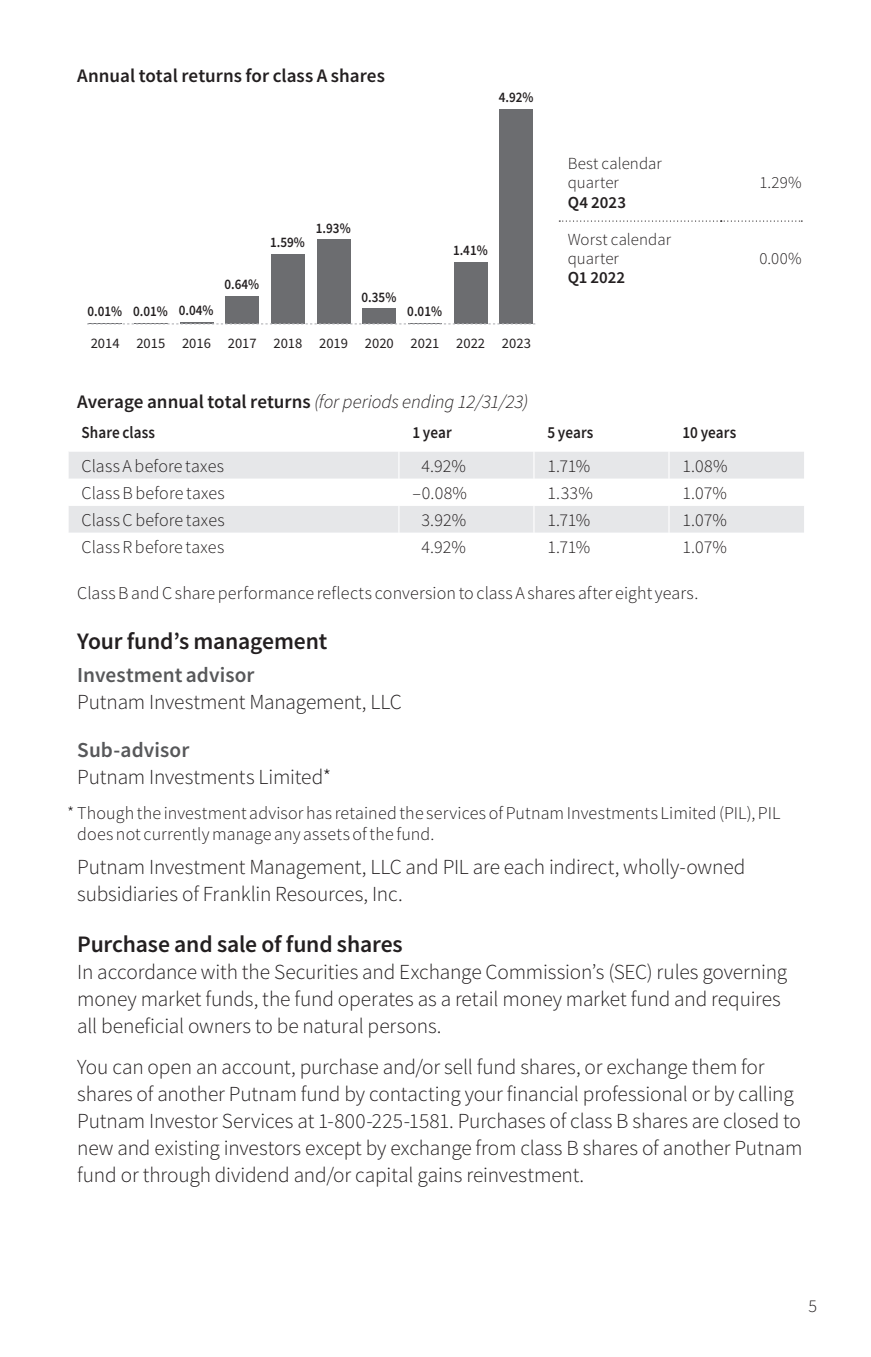
<style>
.page{position:relative;width:871px;height:1357px;background:#fff}
.page>*{position:absolute;margin:0;border:0;box-sizing:border-box;transform-origin:0 0}
.SubHead_1{font:600 23.62px "Source Sans Pro";letter-spacing:-.01em;color:#231f20}
.Text{font:300 21.38px/27px "Source Sans Pro";letter-spacing:-.005em;color:#231f20}
.SubHead_2{font:600 21.38px "Source Sans Pro";letter-spacing:.005em;color:#57585a}
.SubHead_3{font:italic 300 19.12px "Source Sans Pro";letter-spacing:-.005em;color:#231f20}
.SubHead_3-2{font:600 19.12px "Source Sans Pro";color:#231f20}
.Table_Left{font:300 18px "Source Sans Pro";letter-spacing:.005em;color:#231f20}
.Foot_symbol2{font:300 18px/21.4px "Source Sans Pro";letter-spacing:.01em;color:#231f20}
.Foot_no_symbol{font:300 18px "Source Sans Pro";letter-spacing:.005em;color:#231f20}
.Chart_Table_Stub{font:300 16.88px/19.1px "Source Sans Pro";color:#231f20}
.Table_ColHd_Left{font:600 16.88px "Source Sans Pro";letter-spacing:.005em;color:#231f20;scale:.9 1}
.Chart_Table_Column{font:300 16.88px "Source Sans Pro";color:#231f20}
.t1{font:600 14.62px/31.9px "Source Sans Pro";color:#231f20;scale:.9 1}
.t2{font:14.62px "Source Sans Pro";color:#231f20}
.s1{font-weight:400}
.s2{font-weight:600}
.s3{font-weight:600;font-style:normal}
</style>
<div class="page">
<hr style="left:180px;top:322px;width:33px;height:2px;background:#6c6d70">
<div style="left:225px;top:296px;width:34px;height:28px;background:#6c6d70"></div>
<div style="left:271px;top:254px;width:34px;height:70px;background:#6c6d70"></div>
<div style="left:317px;top:240px;width:33px;height:84px;background:#6c6d70"></div>
<div style="left:362px;top:309px;width:34px;height:15px;background:#6c6d70"></div>
<div style="left:454px;top:262px;width:33px;height:62px;background:#6c6d70"></div>
<div style="left:500px;top:109px;width:33px;height:215px;background:#6c6d70"></div>
<svg style="left:87px;top:323px;width:448px;height:1px"></svg>
<svg style="left:559px;top:220px;width:243px;height:2px"></svg>
<div style="left:69px;top:452px;width:735px;height:27px;background:#e6e7e9"></div>
<div style="left:69px;top:506px;width:735px;height:27px;background:#e6e7e9"></div>
<svg style="left:398px;top:452px;width:1px;height:81px"></svg>
<svg style="left:533px;top:452px;width:1px;height:81px"></svg>
<svg style="left:668px;top:452px;width:1px;height:81px"></svg>
<p class="SubHead_3-2" style="left:77px;top:63px;width:309px">Annual total returns for class A shares</p>
<p class="t1" style="left:499px;top:81px;width:40px">4.92%</p>
<p class="t1" style="left:270px;top:226px;width:40px">1.59%</p>
<p class="t1" style="left:87px;top:295px;width:40px">0.01%<br><span class="s1">2014</span></p>
<p class="t1" style="left:133px;top:295px;width:40px">0.01%<br><span class="s1">2015</span></p>
<p class="t1" style="left:179px;top:294px;width:40px">0.04%</p>
<p class="t2" style="left:182px;top:334px;width:30px">2016</p>
<p class="t1" style="left:224px;top:268px;width:40px">0.64%</p>
<p class="t2" style="left:228px;top:334px;width:30px">2017</p>
<p class="t2" style="left:273px;top:334px;width:30px">2018</p>
<p class="t1" style="left:316px;top:212px;width:40px">1.93%</p>
<p class="t1" style="left:453px;top:234px;width:40px">1.41%</p>
<p class="t2" style="left:319px;top:334px;width:30px">2019</p>
<p class="t1" style="left:362px;top:280px;width:40px">0.35%</p>
<p class="t2" style="left:365px;top:334px;width:30px">2020</p>
<p class="t1" style="left:407px;top:295px;width:40px">0.01%<br><span class="s1">2021</span></p>
<p class="t2" style="left:456px;top:334px;width:30px">2022</p>
<p class="t2" style="left:502px;top:334px;width:30px">2023</p>
<p class="Chart_Table_Stub" style="left:568px;top:154px;width:96px">Best calendar quarter<br><span class="s2">Q4 2023</span></p>
<p class="Chart_Table_Stub" style="left:568px;top:230px;width:105px">Worst calendar quarter<br><span class="s2">Q1 2022</span></p>
<p class="Chart_Table_Column" style="left:759px;top:172px;width:44px">1.29%</p>
<p class="Chart_Table_Column" style="left:759px;top:248px;width:44px">0.00%</p>
<p class="SubHead_3" style="left:77px;top:389px;width:453px"><span class="s3">Average annual total returns</span> (for periods ending 12/31/23)</p>
<p class="Table_ColHd_Left" style="left:82px;top:421px;width:83px">Share class</p>
<p class="Table_ColHd_Left" style="left:412px;top:421px;width:45px">1 year</p>
<p class="Table_ColHd_Left" style="left:547px;top:421px;width:53px">5 years</p>
<p class="Table_ColHd_Left" style="left:682px;top:421px;width:61px">10 years</p>
<p class="Table_Left" style="left:82px;top:455px;width:144px">Class A before taxes</p>
<p class="Table_Left" style="left:421px;top:455px;width:46px">4.92%</p>
<p class="Table_Left" style="left:547px;top:455px;width:44px">1.71%</p>
<p class="Table_Left" style="left:682px;top:455px;width:47px">1.08%</p>
<p class="Table_Left" style="left:82px;top:482px;width:145px">Class B before taxes</p>
<p class="Table_Left" style="left:412px;top:482px;width:56px">–0.08%</p>
<p class="Table_Left" style="left:547px;top:482px;width:47px">1.33%</p>
<p class="Table_Left" style="left:682px;top:482px;width:46px">1.07%</p>
<p class="Table_Left" style="left:82px;top:509px;width:145px">Class C before taxes</p>
<p class="Table_Left" style="left:421px;top:509px;width:47px">3.92%</p>
<p class="Table_Left" style="left:547px;top:509px;width:44px">1.71%</p>
<p class="Table_Left" style="left:682px;top:509px;width:46px">1.07%</p>
<p class="Table_Left" style="left:82px;top:536px;width:144px">Class R before taxes</p>
<p class="Table_Left" style="left:421px;top:536px;width:46px">4.92%</p>
<p class="Table_Left" style="left:547px;top:536px;width:44px">1.71%</p>
<p class="Table_Left" style="left:682px;top:536px;width:46px">1.07%</p>
<p class="Foot_no_symbol" style="left:77px;top:582px;width:622px">Class B and C share performance reflects conversion to class A shares after eight years.</p>
<p class="SubHead_1" style="left:77px;top:625px;width:251px">Your fund’s management</p>
<p class="SubHead_2" style="left:77px;top:661px;width:179px">Investment advisor</p>
<p class="Text" style="left:77px;top:689px;width:326px">Putnam Investment Management, LLC</p>
<p class="SubHead_2" style="left:77px;top:735px;width:114px">Sub-advisor</p>
<p class="Text" style="left:77px;top:763px;width:256px">Putnam Investments Limited*</p>
<p class="Foot_symbol2" style="left:77px;top:802px;width:705px;text-indent:-10px">* Though the investment advisor has retained the services of Putnam Investments Limited (PIL), PIL does not currently manage any assets of the fund.</p>
<p class="Text" style="left:77px;top:853px;width:670px">Putnam Investment Management, LLC and PIL are each indirect, wholly-owned subsidiaries of Franklin Resources, Inc.</p>
<p class="SubHead_1" style="left:77px;top:929px;width:327px">Purchase and sale of fund shares</p>
<p class="Text" style="left:77px;top:958px;width:711px">In accordance with the Securities and Exchange Commission’s (SEC) rules governing money market funds, the fund operates as a retail money market fund and requires all beneficial owners to be natural persons.</p>
<p class="Text" style="left:77px;top:1053px;width:727px">You can open an account, purchase and/or sell fund shares, or exchange them for shares of another Putnam fund by contacting your financial professional or by calling Putnam Investor Services at 1-800-225-1581. Purchases of class B shares are closed to new and existing investors except by exchange from class B shares of another Putnam fund or through dividend and/or capital gains reinvestment.</p>
<p class="Foot_symbol2" style="left:808px;top:1295px;width:10px">5</p>
</div>
